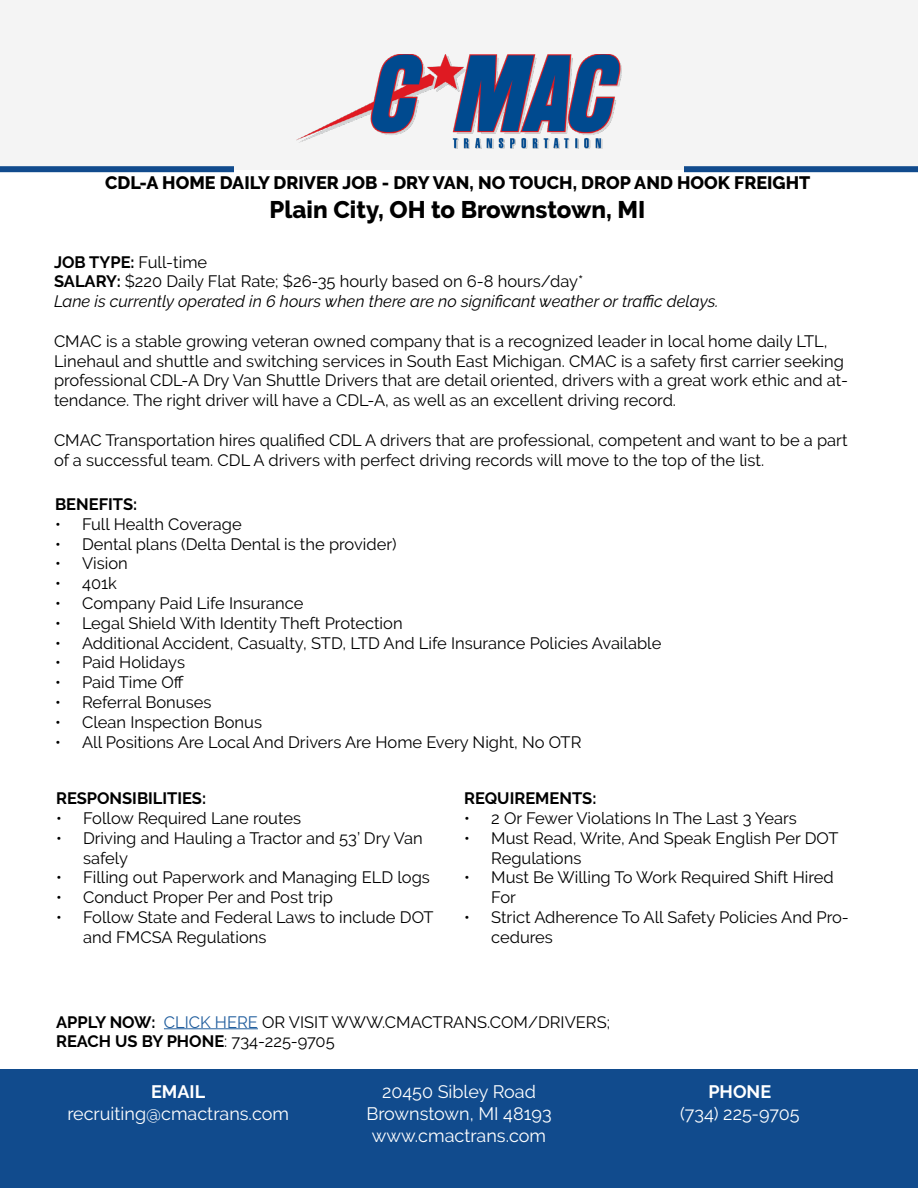
<style>
.page{position:relative;width:918px;height:1188px;background:#fff}
.page>*{position:absolute;margin:0;border:0;box-sizing:border-box;transform-origin:0 0}
.t1{font:800 24px "Raleway";color:#000}
.t2{font:18px/21.6px "Raleway";color:#fff;text-align:center}
.t3{font:800 18px "Raleway";color:#000}
.t4{font:700 18px "Raleway";color:#fff}
.t5{font:16.5px/19.8px "Raleway";color:#000}
.t6{font:italic 16.5px/19.8px "Raleway";color:#000}
.t7{font:700 16.5px "Raleway";color:#000}
.s1{font-weight:700;font-style:normal}
.s2{font-style:normal}
.s3{font-weight:700}
.s4{color:#215e9e}
</style>
<div class="page">
<div style="left:0;top:0;width:918px;height:169px;background:#f4f4f4"></div>
<img style="left:296px;top:54px;width:326px;height:94px">
<div style="left:0;top:166px;width:234px;height:6px;background:#114b8d"></div>
<div style="left:684px;top:166px;width:234px;height:6px;background:#114b8d"></div>
<div style="left:0;top:1069px;width:918px;height:119px;background:#114b8d"></div>
<hr style="left:164px;top:1028px;width:94px;height:1px;background:#215e9e">
<p class="t3" style="left:105px;top:173px;width:707px">CDL-A HOME DAILY DRIVER JOB - DRY VAN, NO TOUCH, DROP AND HOOK FREIGHT</p>
<h1 class="t1" style="left:270px;top:196px;width:377px">Plain City, OH to Brownstown, MI</h1>
<p class="t6" style="left:54px;top:252px;width:666px"><span class="s1">JOB TYPE:</span> <span class="s2">Full-time<br></span><span class="s1">SALARY:</span> <span class="s2">$220 Daily Flat Rate; $26-35 hourly based on 6-8 hours/day*<br></span>Lane is currently operated in 6 hours when there are no significant weather or traffic delays.</p>
<p class="t5" style="left:54px;top:331px;width:796px">CMAC is a stable growing veteran owned company that is a recognized leader in local home daily LTL, Linehaul and shuttle and switching services in South East Michigan. CMAC is a safety first carrier seeking professional CDL-A Dry Van Shuttle Drivers that are detail oriented, drivers with a great work ethic and at&shy;tendance. The right driver will have a CDL-A, as well as an excellent driving record.</p>
<p class="t5" style="left:54px;top:430px;width:795px">CMAC Transportation hires qualified CDL A drivers that are professional, competent and want to be a part of a successful team. CDL A drivers with perfect driving records will move to the top of the list.</p>
<p class="t7" style="left:55px;top:495px;width:84px">BENEFITS:</p>
<p class="t5" style="left:55px;top:514px;width:188px">• Full Health Coverage</p>
<p class="t5" style="left:55px;top:534px;width:343px">• Dental plans (Delta Dental is the provider)</p>
<p class="t5" style="left:55px;top:554px;width:74px">• Vision</p>
<p class="t5" style="left:55px;top:573px;width:63px">• 401k</p>
<p class="t5" style="left:55px;top:593px;width:250px">• Company Paid Life Insurance</p>
<p class="t5" style="left:55px;top:613px;width:349px">• Legal Shield With Identity Theft Protection</p>
<p class="t5" style="left:55px;top:633px;width:608px">• Additional Accident, Casualty, STD, LTD And Life Insurance Policies Available</p>
<p class="t5" style="left:55px;top:653px;width:132px">• Paid Holidays</p>
<p class="t5" style="left:55px;top:672px;width:130px">• Paid Time Off</p>
<p class="t5" style="left:55px;top:692px;width:158px">• Referral Bonuses</p>
<p class="t5" style="left:55px;top:712px;width:209px">• Clean Inspection Bonus</p>
<p class="t5" style="left:55px;top:732px;width:528px">• All Positions Are Local And Drivers Are Home Every Night, No OTR</p>
<p class="t7" style="left:56px;top:789px;width:152px">RESPONSIBILITIES:</p>
<p class="t5" style="left:56px;top:808px;width:247px">• Follow Required Lane routes</p>
<p class="t5" style="left:83px;top:828px;width:341px;text-indent:-27px">• Driving and Hauling a Tractor and 53’ Dry Van safely</p>
<p class="t5" style="left:56px;top:868px;width:375px">• Filling out Paperwork and Managing ELD logs</p>
<p class="t5" style="left:56px;top:887px;width:278px">• Conduct Proper Per and Post trip</p>
<p class="t5" style="left:83px;top:907px;width:352px;text-indent:-27px">• Follow State and Federal Laws to include DOT and FMCSA Regulations</p>
<p class="t7" style="left:464px;top:789px;width:134px">REQUIREMENTS:</p>
<p class="t5" style="left:464px;top:808px;width:334px">• 2 Or Fewer Violations In The Last 3 Years</p>
<p class="t5" style="left:491px;top:828px;width:349px;text-indent:-27px">• Must Read, Write, And Speak English Per DOT<br>Regulations</p>
<p class="t5" style="left:491px;top:868px;width:344px;text-indent:-27px">• Must Be Willing To Work Required Shift Hired<br>For</p>
<p class="t5" style="left:491px;top:907px;width:359px;text-indent:-27px">• Strict Adherence To All Safety Policies And Pro&shy;cedures</p>
<p class="t5" style="left:56px;top:1012px;width:556px"><span class="s3">APPLY NOW:</span> <span class="s4">CLICK HERE</span> OR VISIT WWW.CMACTRANS.COM/DRIVERS;<br><span class="s3">REACH US BY PHONE</span>: 734-225-9705</p>
<p class="t4" style="left:151px;top:1082px;width:56px">EMAIL</p>
<p class="t2" style="left:67px;top:1103px;width:223px">recruiting@cmactrans.com</p>
<p class="t2" style="left:366px;top:1081px;width:187px">20450 Sibley Road<br>Brownstown, MI 48193 www.cmactrans.com</p>
<p class="t4" style="left:708px;top:1082px;width:64px">PHONE</p>
<p class="t2" style="left:680px;top:1103px;width:121px">(734) 225-9705</p>
</div>
